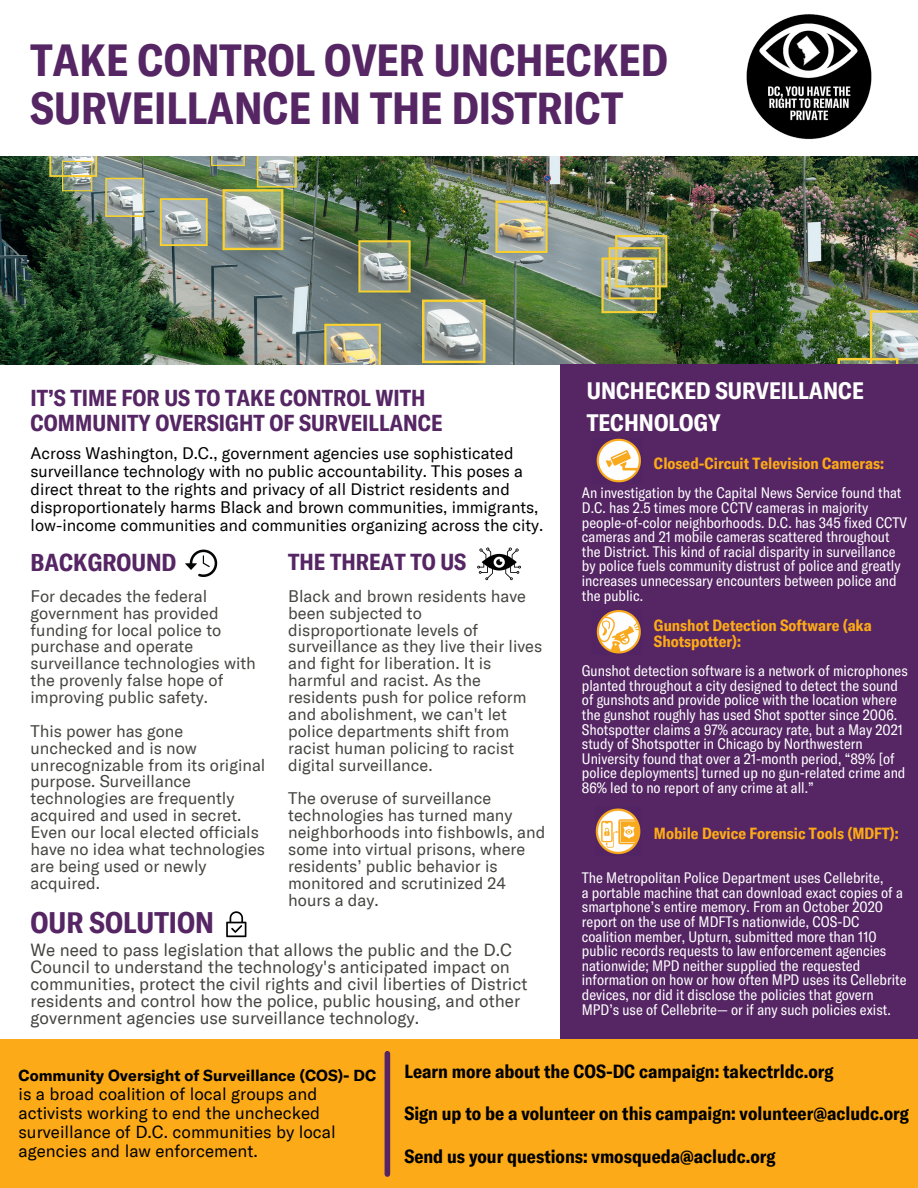
<style>
.page{position:relative;width:918px;height:1188px;background:#fff}
.page>*{position:absolute;margin:0;border:0;box-sizing:border-box;transform-origin:0 0}
.t1{font:700 condensed 43.95px/48.3px "GT America";color:#552564}
.t2{font:700 condensed 29.1px "GT America";color:#552564}
.t3{font:700 condensed 24px "GT America";color:#552564}
.t4{font:700 condensed 23.25px/31.5px "GT America";color:#fff}
.t5{font:700 condensed 22.5px/25.5px "GT America";color:#552564}
.t6{font:700 condensed 18.6px "GT America";color:#000}
.t7{font:17.25px/16.8px "GT America";color:#444440}
.t8{font:17.1px/19.2px "GT America";color:#000}
.t9{font:16.5px/16.8px "GT America";color:#444440}
.t10{font:16.35px/18px "GT America";color:#000}
.t11{font:700 condensed 15.75px/15.8px "GT America";color:#fcaa17}
.t12{font:700 15.6px "GT America";color:#000}
.t13{font:condensed 15px/14.7px "GT America";color:#fff}
</style>
<div class="page">
<img style="left:0;top:156px;width:918px;height:208px">
<img style="left:746px;top:14px;width:126px;height:126px">
<div style="left:0;top:1039px;width:918px;height:149px;background:#fcaa17"></div>
<div style="left:385px;top:1054px;width:5px;height:120px;background:#552564"></div>
<svg style="left:226px;top:911px;width:20px;height:26px"></svg>
<div style="left:561px;top:364px;width:357px;height:675px;background:#552564"></div>
<svg style="left:185px;top:549px;width:33px;height:28px"></svg>
<img style="left:596px;top:438px;width:45px;height:45px">
<img style="left:596px;top:610px;width:45px;height:44px">
<img style="left:596px;top:808px;width:45px;height:47px">
<svg style="left:477px;top:548px;width:44px;height:32px"></svg>
<h1 class="t1" style="left:31px;top:34px;width:639px">TAKE CONTROL OVER UNCHECKED<br>SURVEILLANCE IN THE DISTRICT</h1>
<h3 class="t5" style="left:31px;top:384px;width:414px">IT’S TIME FOR US TO TAKE CONTROL WITH<br>COMMUNITY OVERSIGHT OF SURVEILLANCE</h3>
<p class="t10" style="left:31px;top:443px;width:514px">Across Washington, D.C., government agencies use sophisticated surveillance technology with no public accountability. This poses a direct threat to the rights and privacy of all District residents and disproportionately harms Black and brown communities, immigrants, low-income communities and communities organizing across the city.</p>
<h3 class="t3" style="left:31px;top:547px;width:147px">BACKGROUND</h3>
<p class="t9" style="left:31px;top:587px;width:227px">For decades the federal government has provided funding for local police to purchase and operate surveillance technologies with the provenly false hope of improving public safety.</p>
<p class="t9" style="left:31px;top:722px;width:236px">This power has gone unchecked and is now unrecognizable from its original purpose. Surveillance technologies are frequently acquired and used in secret.<br>Even our local elected officials have no idea what technologies are being used or newly acquired.</p>
<h2 class="t2" style="left:31px;top:903px;width:185px">OUR SOLUTION</h2>
<h3 class="t5" style="left:288px;top:548px;width:180px">THE THREAT TO US</h3>
<p class="t9" style="left:288px;top:587px;width:255px">Black and brown residents have been subjected to disproportionate levels of surveillance as they live their lives and fight for liberation. It is harmful and racist. As the residents push for police reform and abolishment, we can't let police departments shift from racist human policing to racist digital surveillance.</p>
<p class="t9" style="left:288px;top:789px;width:259px">The overuse of surveillance technologies has turned many neighborhoods into fishbowls, and some into virtual prisons, where residents’ public behavior is monitored and scrutinized 24 hours a day.</p>
<p class="t7" style="left:31px;top:941px;width:498px">We need to pass legislation that allows the public and the D.C Council to understand the technology's anticipated impact on communities, protect the civil rights and civil liberties of District residents and control how the police, public housing, and other government agencies use surveillance technology.</p>
<h3 class="t4" style="left:587px;top:374px;width:279px">UNCHECKED SURVEILLANCE<br>TECHNOLOGY</h3>
<p class="t11" style="left:654px;top:455px;width:232px">Closed-Circuit Television Cameras:</p>
<p class="t13" style="left:582px;top:485px;width:327px">An investigation by the Capital News Service found that D.C. has 2.5 times more CCTV cameras in majority people-of-color neighborhoods. D.C. has 345 fixed CCTV cameras and 21 mobile cameras scattered throughout the District. This kind of racial disparity in surveillance by police fuels community distrust of police and greatly increases unnecessary encounters between police and the public.</p>
<p class="t11" style="left:654px;top:617px;width:219px">Gunshot Detection Software (aka<br>Shotspotter):</p>
<p class="t13" style="left:582px;top:663px;width:328px">Gunshot detection software is a network of microphones planted throughout a city designed to detect the sound of gunshots and provide police with the location where the gunshot roughly has used Shot spotter since 2006.<br>Shotspotter claims a 97% accuracy rate, but a May 2021 study of Shotspotter in Chicago by Northwestern University found that over a 21-month period, “89% [of police deployments] turned up no gun-related crime and 86% led to no report of any crime at all.”</p>
<p class="t11" style="left:654px;top:825px;width:246px">Mobile Device Forensic Tools (MDFT):</p>
<p class="t13" style="left:582px;top:870px;width:326px">The Metropolitan Police Department uses Cellebrite,<br>a portable machine that can download exact copies of a smartphone’s entire memory. From an October 2020 report on the use of MDFTs nationwide, COS-DC coalition member, Upturn, submitted more than 110 public records requests to law enforcement agencies nationwide; MPD neither supplied the requested information on how or how often MPD uses its Cellebrite devices, nor did it disclose the policies that govern MPD’s use of Cellebrite— or if any such policies exist.</p>
<p class="t12" style="left:19px;top:1065px;width:359px">Community Oversight of Surveillance (COS)- DC</p>
<p class="t8" style="left:19px;top:1083px;width:319px">is a broad coalition of local groups and activists working to end the unchecked surveillance of D.C. communities by local agencies and law enforcement.</p>
<p class="t6" style="left:404px;top:1059px;width:431px">Learn more about the COS-DC campaign: takectrldc.org</p>
<p class="t6" style="left:404px;top:1102px;width:506px">Sign up to be a volunteer on this campaign: volunteer@acludc.org</p>
<p class="t6" style="left:404px;top:1144px;width:373px">Send us your questions: vmosqueda@acludc.org</p>
</div>
